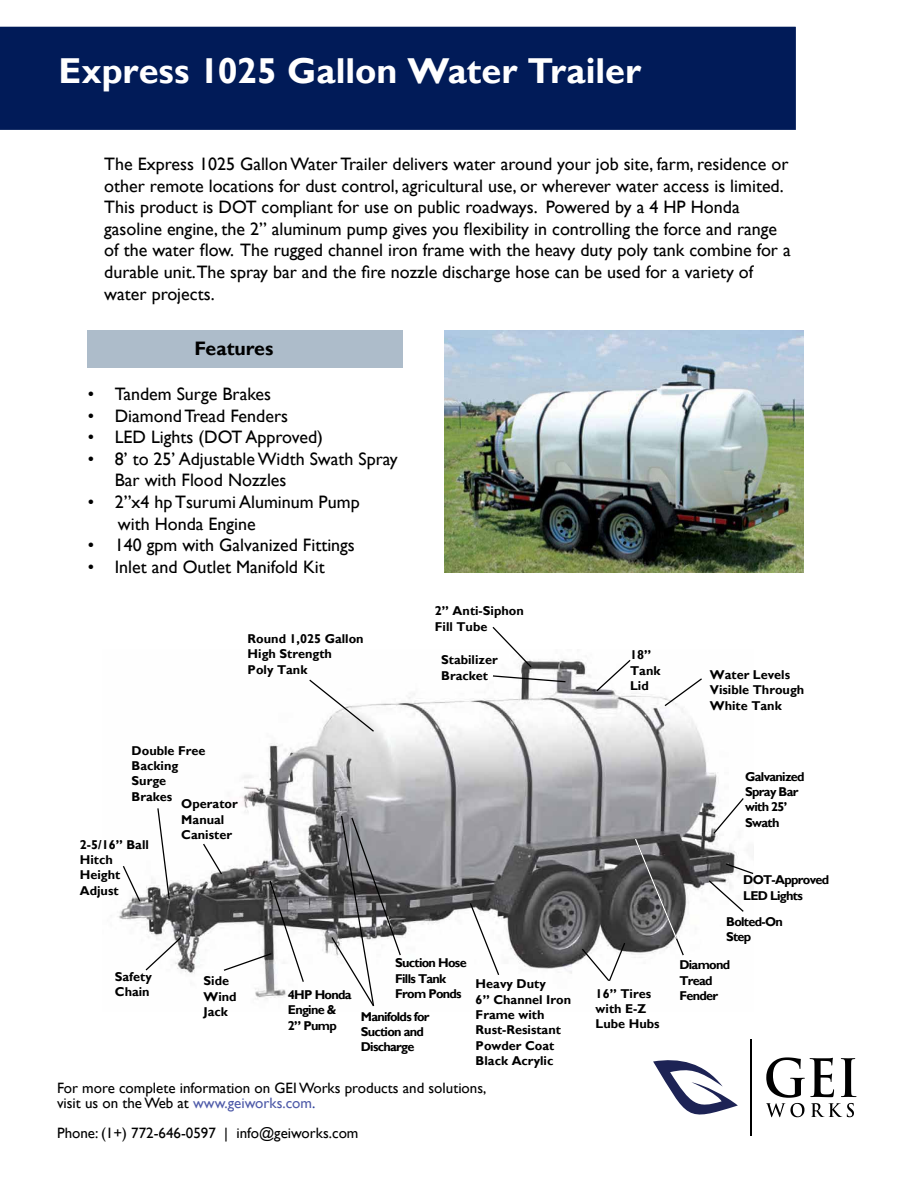
<style>
.page{position:relative;width:918px;height:1188px;background:#fff}
.page>*{position:absolute;margin:0;border:0;box-sizing:border-box;transform-origin:0 0}
.t1{font:700 36px "Gill Sans";color:#fff}
.t2{font:700 19.5px "Gill Sans";color:#000}
.t3{font:18px/21.6px "Gill Sans";color:#000}
.t4{font:15px/15px "Gill Sans";color:#000}
.t5{font:700 12.75px/15.3px "Gill Sans";color:#000}
.t6{font:700 12.75px/15.3px "Gill Sans";letter-spacing:-.055em;color:#000}
.s1{color:#4f5ba9}
.s2{color:#2a419a}
</style>
<div class="page">
<div style="left:88px;top:330px;width:315px;height:38px;background:#adbcca"></div>
<div style="left:0;top:26px;width:796px;height:104px;background:#011b58"></div>
<img style="left:445px;top:330px;width:359px;height:243px">
<img style="left:118px;top:659px;width:618px;height:340px">
<svg style="left:122px;top:864px;width:19px;height:39px"></svg>
<svg style="left:157px;top:807px;width:14px;height:93px"></svg>
<svg style="left:308px;top:678px;width:67px;height:55px"></svg>
<svg style="left:492px;top:675px;width:75px;height:8px"></svg>
<svg style="left:491px;top:627px;width:42px;height:42px"></svg>
<svg style="left:595px;top:659px;width:37px;height:34px"></svg>
<svg style="left:663px;top:677px;width:40px;height:30px"></svg>
<svg style="left:707px;top:862px;width:47px;height:51px"></svg>
<svg style="left:469px;top:902px;width:31px;height:74px"></svg>
<svg style="left:634px;top:837px;width:51px;height:120px;background:#676768"></svg>
<svg style="left:581px;top:941px;width:45px;height:41px"></svg>
<svg style="left:144px;top:936px;width:39px;height:36px"></svg>
<svg style="left:712px;top:797px;width:32px;height:38px"></svg>
<svg style="left:202px;top:842px;width:103px;height:141px"></svg>
<svg style="left:330px;top:814px;width:72px;height:193px"></svg>
<svg style="left:766px;top:1057px;width:90px;height:60px"></svg>
<svg style="left:653px;top:1060px;width:85px;height:55px"></svg>
<hr style="left:750px;top:1039px;width:2px;height:96px;background:#000">
<h1 class="t1" style="left:58px;top:49px;width:584px">Express 1025 Gallon Water Trailer</h1>
<p class="t3" style="left:104px;top:153px;width:688px">The Express 1025 GallonWater Trailer delivers water around your job site, farm, residence or other remote locations for dust control, agricultural use, or wherever water access is limited.<br>This product is DOT compliant for use on public roadways. Powered by a 4 HP Honda gasoline engine, the 2” aluminum pump gives you flexibility in controlling the force and range of the water flow. The rugged channel iron frame with the heavy duty poly tank combine for a durable unit.The spray bar and the fire nozzle discharge hose can be used for a variety of water projects.</p>
<p class="t2" style="left:194px;top:337px;width:81px">Features</p>
<p class="t3" style="left:88px;top:384px;width:185px">• Tandem Surge Brakes</p>
<p class="t3" style="left:88px;top:405px;width:202px">• Diamond Tread Fenders</p>
<p class="t3" style="left:88px;top:427px;width:237px">• LED Lights (DOT Approved)</p>
<p class="t3" style="left:115px;top:448px;width:285px;text-indent:-27px">• 8’ to 25’ AdjustableWidth Swath Spray<br>Bar with Flood Nozzles</p>
<p class="t3" style="left:118px;top:492px;width:243px;text-indent:-30px">• 2”x4 hp Tsurumi Aluminum Pump with Honda Engine</p>
<p class="t3" style="left:88px;top:535px;width:269px">• 140 gpm with Galvanized Fittings</p>
<p class="t3" style="left:88px;top:556px;width:239px">• Inlet and Outlet Manifold Kit</p>
<p class="t5" style="left:248px;top:631px;width:118px">Round 1,025 Gallon<br>High Strength<br>Poly Tank</p>
<p class="t5" style="left:132px;top:743px;width:76px">Double Free<br>Backing<br>Surge<br>Brakes</p>
<p class="t5" style="left:181px;top:797px;width:58px">Operator<br>Manual<br>Canister</p>
<p class="t5" style="left:80px;top:837px;width:71px">2-5/16” Ball<br>Hitch<br>Height<br>Adjust</p>
<p class="t5" style="left:435px;top:604px;width:90px">2” Anti-Siphon<br>Fill Tube</p>
<p class="t5" style="left:441px;top:653px;width:58px">Stabilizer<br>Bracket</p>
<p class="t5" style="left:115px;top:969px;width:38px">Safety<br>Chain</p>
<p class="t5" style="left:204px;top:974px;width:35px">Side<br>Wind<br>Jack</p>
<p class="t6" style="left:288px;top:987px;width:65px">4HP Honda<br>Engine &amp;<br>2” Pump</p>
<p class="t6" style="left:395px;top:956px;width:73px">Suction Hose<br>Fills Tank<br>From Ponds</p>
<p class="t6" style="left:361px;top:1009px;width:70px">Manifolds for<br>Suction and<br>Discharge</p>
<p class="t5" style="left:476px;top:977px;width:97px">Heavy Duty<br>6” Channel Iron<br>Frame with<br>Rust-Resistant<br>Powder Coat<br>Black Acrylic</p>
<p class="t4" style="left:57px;top:1080px;width:431px">For more complete information on GEIWorks products and solutions, visit us on theWeb at <span class="s1">www.geiworks.com</span><span class="s2">.</span></p>
<p class="t4" style="left:57px;top:1125px;width:303px">Phone: (1+) 772-646-0597 | info@geiworks.com</p>
<p class="t5" style="left:630px;top:648px;width:32px">18”<br>Tank<br>Lid</p>
<p class="t5" style="left:710px;top:667px;width:96px">Water Levels<br>Visible Through<br>White Tank</p>
<p class="t5" style="left:596px;top:986px;width:66px">16” Tires with E-Z<br>Lube Hubs</p>
<p class="t6" style="left:745px;top:769px;width:61px">Galvanized<br>Spray Bar with 25’<br>Swath</p>
<p class="t6" style="left:743px;top:873px;width:88px">DOT-Approved<br>LED Lights</p>
<p class="t6" style="left:726px;top:914px;width:58px">Bolted-On<br>Step</p>
<p class="t6" style="left:679px;top:958px;width:52px">Diamond<br>Tread<br>Fender</p>
</div>
